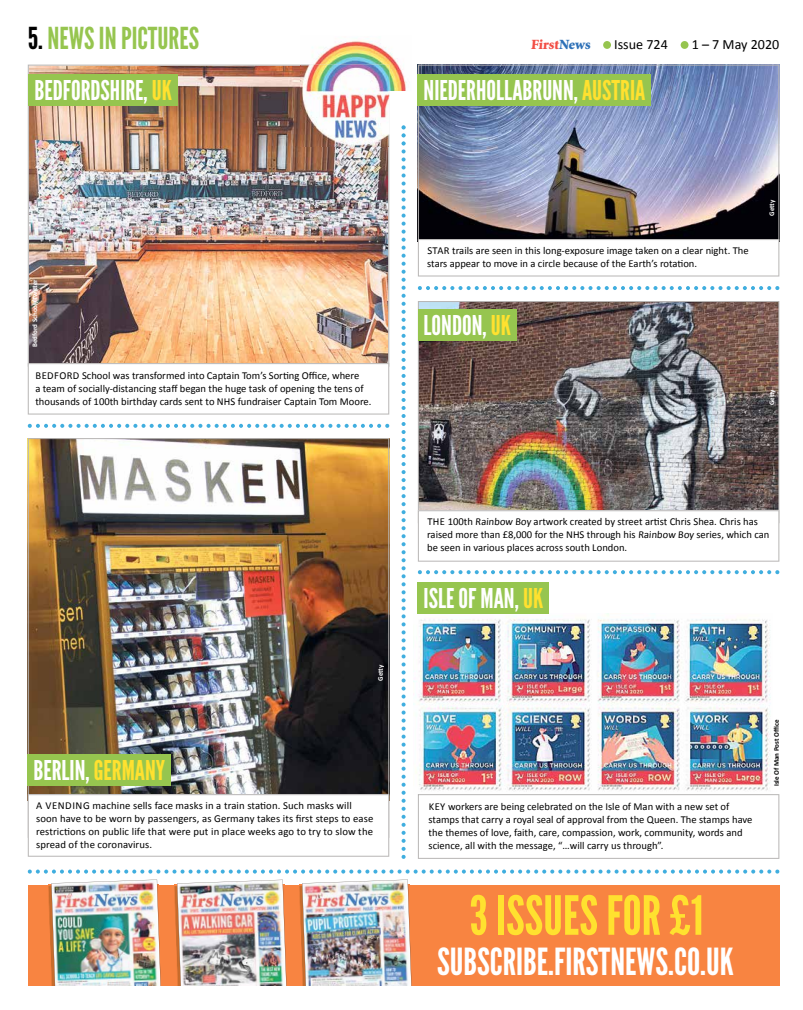
<style>
.page{position:relative;width:803px;height:1010px;background:#fff}
.page>*{position:absolute;margin:0;border:0;box-sizing:border-box;transform-origin:0 0}
.t1{font:53.9px "League Gothic";color:#ffe12f}
.t2{font:37.2px "League Gothic";color:#fff}
.t3{font:30.2px "League Gothic";color:#96c54f}
.t4{font:27.2px "League Gothic";color:#fff}
.t5{font:14.1px "Calibri";color:#000}
.t6{font:900 14.1px "Minion Std";color:#f24e45}
.t7{font:10.6px/13.1px "Calibri";color:#000}
.t8{font:700 7.1px "Calibri";color:#fff}
.t9{font:700 7.1px "Calibri";color:#000}
.s1{color:#000}
.s2{color:#ffe12f}
.s3{color:#2d70b7}
</style>
<div class="page">
<img style="left:28px;top:65px;width:361px;height:298px">
<img style="left:413px;top:613px;width:358px;height:178px">
<img style="left:28px;top:438px;width:361px;height:355px">
<img style="left:418px;top:301px;width:361px;height:209px">
<img style="left:417px;top:65px;width:362px;height:174px">
<div style="left:28px;top:884px;width:751px;height:102px;background:#f88441"></div>
<img style="left:48px;top:885px;width:3px;height:69px">
<img style="left:51px;top:879px;width:110px;height:107px">
<img style="left:174px;top:886px;width:3px;height:68px">
<img style="left:177px;top:879px;width:110px;height:107px">
<img style="left:299px;top:885px;width:3px;height:69px">
<img style="left:302px;top:879px;width:110px;height:107px">
<div style="left:603px;top:41px;width:7px;height:8px;background:#96c54f;border-radius:50%"></div>
<div style="left:680px;top:41px;width:8px;height:8px;background:#96c54f;border-radius:50%"></div>
<svg style="left:417px;top:510px;width:362px;height:51px"></svg>
<svg style="left:28px;top:423px;width:361px;height:4px"></svg>
<svg style="left:28px;top:869px;width:751px;height:4px"></svg>
<svg style="left:417px;top:570px;width:362px;height:4px"></svg>
<svg style="left:418px;top:794px;width:361px;height:64px"></svg>
<svg style="left:28px;top:793px;width:361px;height:63px"></svg>
<div style="left:417px;top:74px;width:233px;height:31px;background:#96c54f"></div>
<svg style="left:417px;top:239px;width:362px;height:37px"></svg>
<div style="left:417px;top:582px;width:131px;height:31px;background:#96c54f"></div>
<div style="left:417px;top:309px;width:99px;height:32px;background:#96c54f"></div>
<svg style="left:28px;top:363px;width:361px;height:51px"></svg>
<div style="left:28px;top:754px;width:143px;height:31px;background:#96c54f"></div>
<div style="left:29px;top:74px;width:149px;height:31px;background:#96c54f"></div>
<svg style="left:417px;top:286px;width:362px;height:4px"></svg>
<img style="left:300px;top:40px;width:107px;height:51px">
<img style="left:389px;top:91px;width:17px;height:55px">
<img style="left:300px;top:65px;width:89px;height:81px">
<svg style="left:401px;top:125px;width:4px;height:733px"></svg>
<h3 class="t3" style="left:28px;top:20px;width:173px"><span class="s1">5.</span> NEWS IN PICTURES</h3>
<h3 class="t4" style="left:34px;top:74px;width:139px">BEDFORDSHIRE, <span class="s2">UK</span></h3>
<p class="t8" style="left:30px;top:347px;width:70px;rotate:-90deg">Bedford School/Twitter</p>
<p class="t7" style="left:35px;top:369px;width:337px">BEDFORD School was transformed into Captain Tom’s Sorting Office, where<br>a team of socially-distancing staff began the huge task of opening the tens of thousands of 100th birthday cards sent to NHS fundraiser Captain Tom Moore.</p>
<h3 class="t6" style="left:530px;top:37px;width:62px">First<span class="s3">News</span></h3>
<h3 class="t5" style="left:614px;top:35px;width:55px">Issue 724</h3>
<h3 class="t5" style="left:691px;top:35px;width:89px">1 – 7 May 2020</h3>
<h3 class="t4" style="left:423px;top:74px;width:223px">NIEDERHOLLABRUNN, <span class="s2">AUSTRIA</span></h3>
<p class="t7" style="left:427px;top:244px;width:323px">STAR trails are seen in this long-exposure image taken on a clear night. The stars appear to move in a circle because of the Earth’s rotation.</p>
<h3 class="t4" style="left:423px;top:309px;width:89px">LONDON, <span class="s2">UK</span></h3>
<p class="t8" style="left:766px;top:215px;width:17px;rotate:-90deg">Getty</p>
<p class="t8" style="left:766px;top:405px;width:17px;rotate:-90deg">Getty</p>
<h3 class="t4" style="left:33px;top:754px;width:133px">BERLIN, <span class="s2">GERMANY</span></h3>
<p class="t8" style="left:376px;top:680px;width:17px;rotate:-90deg">Getty</p>
<p class="t7" style="left:36px;top:798px;width:339px">A VENDING machine sells face masks in a train station. Such masks will soon have to be worn by passengers, as Germany takes its first steps to ease restrictions on public life that were put in place weeks ago to try to slow the spread of the coronavirus.</p>
<p class="t7" style="left:427px;top:515px;width:343px">THE 100th Rainbow Boy artwork created by street artist Chris Shea. Chris has raised more than £8,000 for the NHS through his Rainbow Boy series, which can be seen in various places across south London.</p>
<h3 class="t4" style="left:423px;top:582px;width:121px">ISLE OF MAN, <span class="s2">UK</span></h3>
<p class="t7" style="left:428px;top:799px;width:325px">KEY workers are being celebrated on the Isle of Man with a new set of stamps that carry a royal seal of approval from the Queen. The stamps have the themes of love, faith, care, compassion, work, community, words and science, all with the message, “…will carry us through”.</p>
<h1 class="t1" style="left:469px;top:883px;width:235px">3 ISSUES FOR £1</h1>
<h2 class="t2" style="left:437px;top:938px;width:298px">SUBSCRIBE.FIRSTNEWS.CO.UK</h2>
<p class="t9" style="left:771px;top:786px;width:68px;rotate:-90deg">Isle Of Man Post Office</p>
</div>
